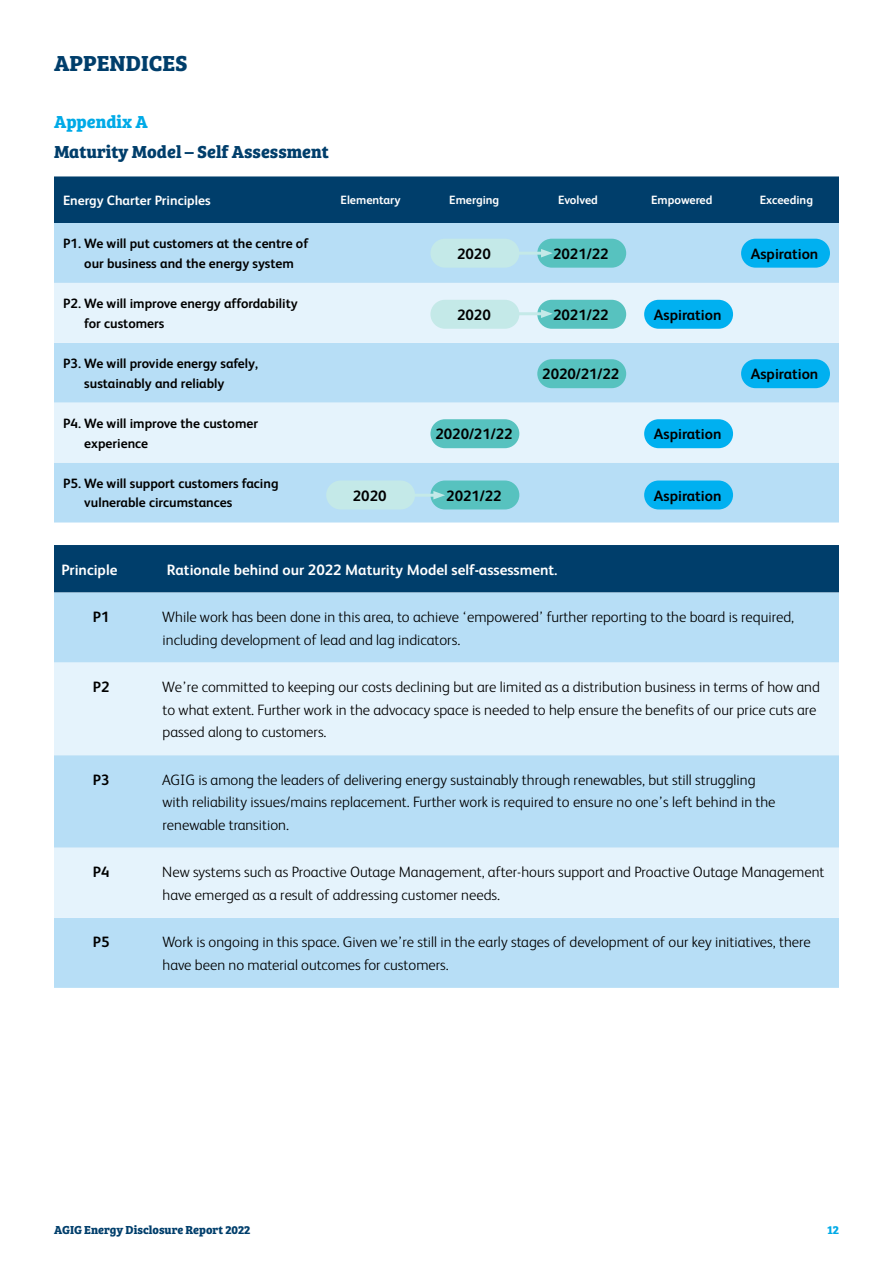
<style>
.page{position:relative;width:893px;height:1263px;background:#fff}
.page>*{position:absolute;margin:0;border:0;box-sizing:border-box;transform-origin:0 0}
.t1{font:700 22.5px "Bree Serif";color:#003e6b}
.t2{font:700 18px "Bree Serif";color:#003e6b}
.t3{font:700 18px "Bree Serif";color:#00aae7}
.t4{font:300 15px/22.5px "FS Albert";color:#000}
.t5{font:700 15px "FS Albert";color:#000}
.t6{font:700 15px "FS Albert";color:#fff}
.t7{font:700 13.5px/19.5px "FS Albert";color:#000}
.t8{font:700 13.5px "FS Albert";color:#fff}
.t9{font:700 12px "FS Albert";color:#fff}
.t10{font:700 12px "Bree Serif";color:#003e6b}
.t11{font:700 12px "Bree Serif";color:#00aae7}
</style>
<div class="page">
<div style="left:54px;top:176px;width:785px;height:47px;background:#003e6b"></div>
<div style="left:54px;top:223px;width:785px;height:299px;background:#b7def6"></div>
<svg style="left:54px;top:283px;width:785px;height:180px;background:#d5ebf9"></svg>
<div style="left:54px;top:545px;width:785px;height:47px;background:#003e6b"></div>
<div style="left:54px;top:592px;width:785px;height:396px;background:#b7def6"></div>
<svg style="left:54px;top:663px;width:785px;height:255px;background:#d4ebf9"></svg>
<div style="left:326px;top:480px;width:89px;height:29px;background:#c4e9e8;border-radius:14px"></div>
<div style="left:430px;top:239px;width:89px;height:29px;background:#c4e9e8;border-radius:14px"></div>
<div style="left:430px;top:300px;width:89px;height:29px;background:#c4e9e8;border-radius:14px"></div>
<div style="left:430px;top:419px;width:89px;height:29px;background:#57c2bf;border-radius:14px"></div>
<div style="left:430px;top:480px;width:89px;height:29px;background:#57c2bf;border-radius:14px"></div>
<div style="left:537px;top:239px;width:89px;height:29px;background:#57c2bf;border-radius:14px"></div>
<div style="left:537px;top:300px;width:89px;height:29px;background:#57c2bf;border-radius:14px"></div>
<div style="left:644px;top:300px;width:89px;height:29px;background:#00b0f0;border-radius:14px"></div>
<div style="left:741px;top:239px;width:89px;height:29px;background:#00b0f0;border-radius:14px"></div>
<div style="left:741px;top:359px;width:89px;height:29px;background:#00b0f0;border-radius:14px"></div>
<div style="left:644px;top:419px;width:89px;height:29px;background:#00b0f0;border-radius:14px"></div>
<div style="left:644px;top:480px;width:89px;height:29px;background:#00b0f0;border-radius:14px"></div>
<div style="left:537px;top:359px;width:89px;height:29px;background:#57c2bf;border-radius:14px"></div>
<hr style="left:511px;top:252px;width:33px;height:3px;background:#c4e9e8">
<svg style="left:541px;top:249px;width:12px;height:8px"></svg>
<hr style="left:511px;top:312px;width:33px;height:3px;background:#c4e9e8">
<svg style="left:541px;top:309px;width:12px;height:9px"></svg>
<hr style="left:403px;top:494px;width:33px;height:3px;background:#c4e9e8">
<svg style="left:433px;top:491px;width:12px;height:8px"></svg>
<h1 class="t1" style="left:54px;top:46px;width:135px">APPENDICES</h1>
<p class="t3" style="left:54px;top:108px;width:95px">Appendix A</p>
<p class="t2" style="left:54px;top:138px;width:277px">Maturity Model – Self Assessment</p>
<p class="t8" style="left:63px;top:192px;width:149px">Energy Charter Principles</p>
<p class="t9" style="left:341px;top:193px;width:62px">Elementary</p>
<p class="t9" style="left:449px;top:193px;width:52px">Emerging</p>
<p class="t9" style="left:558px;top:193px;width:41px">Evolved</p>
<p class="t9" style="left:651px;top:193px;width:63px">Empowered</p>
<p class="t9" style="left:760px;top:193px;width:55px">Exceeding</p>
<p class="t7" style="left:63px;top:234px;width:247px;text-align:center">P1. We will put customers at the centre of our business and the energy system</p>
<p class="t7" style="left:84px;top:294px;width:215px;text-indent:-21px">P2. We will improve energy affordability for customers</p>
<p class="t7" style="left:84px;top:354px;width:175px;text-indent:-21px">P3. We will provide energy safely, sustainably and reliably</p>
<p class="t7" style="left:84px;top:414px;width:175px;text-indent:-21px">P4. We will improve the customer experience</p>
<p class="t7" style="left:84px;top:473px;width:196px;text-indent:-21px">P5. We will support customers facing vulnerable circumstances</p>
<p class="t5" style="left:457px;top:245px;width:35px">2020</p>
<p class="t5" style="left:553px;top:245px;width:57px">2021/22</p>
<p class="t5" style="left:751px;top:245px;width:69px">Aspiration</p>
<p class="t5" style="left:457px;top:306px;width:35px">2020</p>
<p class="t5" style="left:553px;top:306px;width:57px">2021/22</p>
<p class="t5" style="left:654px;top:306px;width:69px">Aspiration</p>
<p class="t5" style="left:542px;top:366px;width:79px">2020/21/22</p>
<p class="t5" style="left:751px;top:366px;width:69px">Aspiration</p>
<p class="t5" style="left:435px;top:426px;width:79px">2020/21/22</p>
<p class="t5" style="left:654px;top:426px;width:69px">Aspiration</p>
<p class="t5" style="left:353px;top:487px;width:35px">2020</p>
<p class="t5" style="left:446px;top:487px;width:57px">2021/22</p>
<p class="t5" style="left:654px;top:487px;width:69px">Aspiration</p>
<p class="t6" style="left:61px;top:561px;width:57px">Principle</p>
<p class="t6" style="left:167px;top:561px;width:392px">Rationale behind our 2022 Maturity Model self-assessment.</p>
<p class="t5" style="left:93px;top:608px;width:18px">P1</p>
<p class="t4" style="left:162px;top:606px;width:633px">While work has been done in this area, to achieve ‘empowered’ further reporting to the board is required, including development of lead and lag indicators.</p>
<p class="t5" style="left:93px;top:678px;width:18px">P2</p>
<p class="t4" style="left:162px;top:676px;width:659px">We’re committed to keeping our costs declining but are limited as a distribution business in terms of how and to what extent. Further work in the advocacy space is needed to help ensure the benefits of our price cuts are passed along to customers.</p>
<p class="t5" style="left:93px;top:771px;width:18px">P3</p>
<p class="t4" style="left:162px;top:768px;width:615px">AGIG is among the leaders of delivering energy sustainably through renewables, but still struggling with reliability issues/mains replacement. Further work is required to ensure no one’s left behind in the renewable transition.</p>
<p class="t5" style="left:93px;top:863px;width:18px">P4</p>
<p class="t4" style="left:162px;top:861px;width:664px">New systems such as Proactive Outage Management, after-hours support and Proactive Outage Management have emerged as a result of addressing customer needs.</p>
<p class="t5" style="left:93px;top:933px;width:18px">P5</p>
<p class="t4" style="left:162px;top:931px;width:650px">Work is ongoing in this space. Given we’re still in the early stages of development of our key initiatives, there have been no material outcomes for customers.</p>
<p class="t10" style="left:54px;top:1221px;width:198px">AGIG Energy Disclosure Report 2022</p>
<p class="t11" style="left:827px;top:1221px;width:13px">12</p>
</div>
